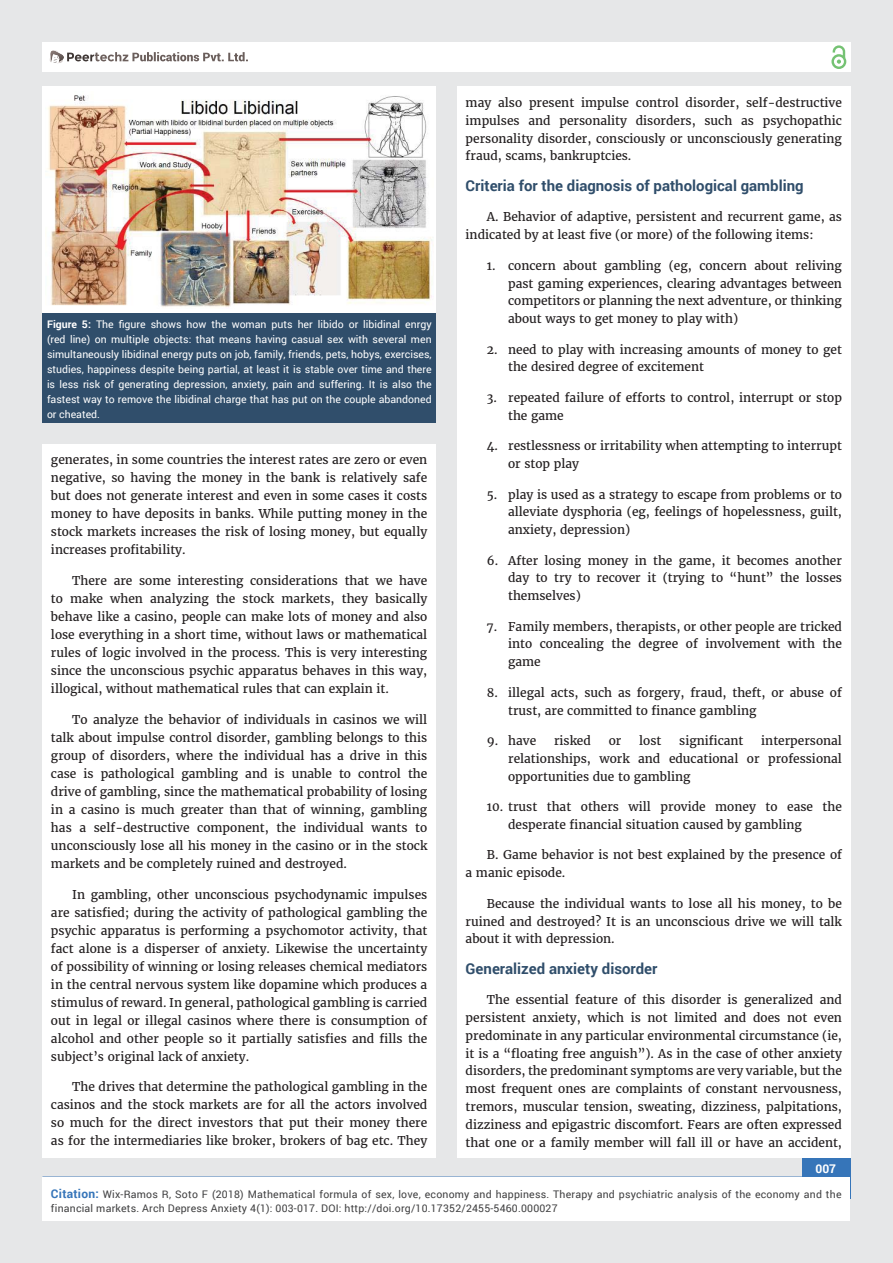
<style>
.page{position:relative;width:893px;height:1263px;background:#e6e7e8}
.page>*{position:absolute;margin:0;border:0;box-sizing:border-box;transform-origin:0 0}
.t1{font:700 15px "Roboto";color:#304e6b}
.t2{font:12px/18px "Merriweather";color:#231f20;text-align:justify}
.t3{font:700 12px "Roboto";color:#fff}
.t4{font:10.5px/15px "Roboto";color:#fff;text-align:justify}
.t5{font:10.5px/13.5px "Roboto";letter-spacing:.02em;color:#404041}
.s1{font-weight:700}
.s2{font-weight:700;font-size:12px;color:#3675b9}
</style>
<div class="page">
<div style="left:42px;top:43px;width:808px;height:29px;background:#fff"></div>
<div style="left:831px;top:54px;width:15px;height:15px;border:2px solid #75c273;border-radius:50%"></div>
<svg style="left:831px;top:45px;width:15px;height:19px"></svg>
<div style="left:802px;top:1157px;width:48px;height:41px;background:#3675b9"></div>
<svg style="left:49px;top:50px;width:199px;height:14px"></svg>
<div style="left:42px;top:1177px;width:808px;height:43px;background:#fff"></div>
<div style="left:42px;top:444px;width:394px;height:714px;background:#fff"></div>
<div style="left:457px;top:87px;width:393px;height:1071px;background:#fff"></div>
<div style="left:43px;top:87px;width:393px;height:226px;background:#fff"></div>
<div style="left:43px;top:313px;width:393px;height:110px;background:#304e6b"></div>
<img style="left:48px;top:95px;width:384px;height:212px">
<p class="t4" style="left:47px;top:317px;width:386px"><span class="s1">Figure 5:</span> The figure shows how the woman puts her libido or libidinal enrgy (red line) on multiple objects: that means having casual sex with several men simultaneously libidinal energy puts on job, family, friends, pets, hobys, exercises, studies, happiness despite being partial, at least it is stable over time and there is less risk of generating depression, anxiety, pain and suffering. It is also the fastest way to remove the libidinal charge that has put on the couple abandoned or cheated.</p>
<p class="t2" style="left:51px;top:451px;width:378px">generates, in some countries the interest rates are zero or even negative, so having the money in the bank is relatively safe but does not generate interest and even in some cases it costs money to have deposits in banks. While putting money in the stock markets increases the risk of losing money, but equally increases profitability.</p>
<p class="t2" style="left:51px;top:572px;width:378px;text-indent:21px">There are some interesting considerations that we have to make when analyzing the stock markets, they basically behave like a casino, people can make lots of money and also lose everything in a short time, without laws or mathematical rules of logic involved in the process. This is very interesting since the unconscious psychic apparatus behaves in this way, illogical, without mathematical rules that can explain it.</p>
<p class="t2" style="left:51px;top:711px;width:378px;text-indent:21px">To analyze the behavior of individuals in casinos we will talk about impulse control disorder, gambling belongs to this group of disorders, where the individual has a drive in this case is pathological gambling and is unable to control the drive of gambling, since the mathematical probability of losing in a casino is much greater than that of winning, gambling has a self-destructive component, the individual wants to unconsciously lose all his money in the casino or in the stock markets and be completely ruined and destroyed.</p>
<p class="t2" style="left:51px;top:885px;width:378px;text-indent:21px">In gambling, other unconscious psychodynamic impulses are satisfied; during the activity of pathological gambling the psychic apparatus is performing a psychomotor activity, that fact alone is a disperser of anxiety. Likewise the uncertainty of possibility of winning or losing releases chemical mediators in the central nervous system like dopamine which produces a stimulus of reward. In general, pathological gambling is carried out in legal or illegal casinos where there is consumption of alcohol and other people so it partially satisfies and fills the subject’s original lack of anxiety.</p>
<p class="t2" style="left:51px;top:1078px;width:378px;text-indent:21px">The drives that determine the pathological gambling in the casinos and the stock markets are for all the actors involved so much for the direct investors that put their money there as for the intermediaries like broker, brokers of bag etc. They</p>
<p class="t2" style="left:466px;top:94px;width:378px">may also present impulse control disorder, self-destructive impulses and personality disorders, such as psychopathic personality disorder, consciously or unconsciously generating fraud, scams, bankruptcies.</p>
<p class="t1" style="left:466px;top:175px;width:339px">Criteria for the diagnosis of pathological gambling</p>
<p class="t2" style="left:466px;top:208px;width:378px;text-indent:21px">A. Behavior of adaptive, persistent and recurrent game, as indicated by at least five (or more) of the following items:</p>
<p class="t2" style="left:508px;top:257px;width:335px;text-indent:-21px">1. concern about gambling (eg, concern about reliving past gaming experiences, clearing advantages between competitors or planning the next adventure, or thinking about ways to get money to play with)</p>
<p class="t2" style="left:508px;top:340px;width:335px;text-indent:-21px">2. need to play with increasing amounts of money to get the desired degree of excitement</p>
<p class="t2" style="left:508px;top:389px;width:335px;text-indent:-21px">3. repeated failure of efforts to control, interrupt or stop the game</p>
<p class="t2" style="left:508px;top:437px;width:335px;text-indent:-21px">4. restlessness or irritability when attempting to interrupt or stop play</p>
<p class="t2" style="left:508px;top:485px;width:335px;text-indent:-21px">5. play is used as a strategy to escape from problems or to alleviate dysphoria (eg, feelings of hopelessness, guilt, anxiety, depression)</p>
<p class="t2" style="left:508px;top:552px;width:335px;text-indent:-21px">6. After losing money in the game, it becomes another day to try to recover it (trying to “hunt” the losses themselves)</p>
<p class="t2" style="left:508px;top:618px;width:335px;text-indent:-21px">7. Family members, therapists, or other people are tricked into concealing the degree of involvement with the game</p>
<p class="t2" style="left:508px;top:684px;width:335px;text-indent:-21px">8. illegal acts, such as forgery, fraud, theft, or abuse of trust, are committed to finance gambling</p>
<p class="t2" style="left:487px;top:732px;width:51px">9. have</p>
<p class="t2" style="left:554px;top:732px;width:38px">risked</p>
<p class="t2" style="left:609px;top:732px;width:14px">or</p>
<p class="t2" style="left:639px;top:732px;width:24px">lost</p>
<p class="t2" style="left:679px;top:732px;width:66px">significant</p>
<p class="t2" style="left:508px;top:732px;width:335px;text-indent:253px">interpersonal relationships, work and educational or professional opportunities due to gambling</p>
<p class="t2" style="left:508px;top:798px;width:335px;text-indent:-21px">10. trust that others will provide money to ease the desperate financial situation caused by gambling</p>
<p class="t2" style="left:466px;top:846px;width:378px;text-indent:21px">B. Game behavior is not best explained by the presence of a manic episode.</p>
<p class="t2" style="left:466px;top:895px;width:378px;text-indent:21px">Because the individual wants to lose all his money, to be ruined and destroyed? It is an unconscious drive we will talk about it with depression.</p>
<p class="t1" style="left:466px;top:958px;width:193px">Generalized anxiety disorder</p>
<p class="t2" style="left:466px;top:991px;width:378px;text-indent:21px">The essential feature of this disorder is generalized and persistent anxiety, which is not limited and does not even predominate in any particular environmental circumstance (ie, it is a “floating free anguish”). As in the case of other anxiety disorders, the predominant symptoms are very variable, but the most frequent ones are complaints of constant nervousness, tremors, muscular tension, sweating, dizziness, palpitations, dizziness and epigastric discomfort. Fears are often expressed that one or a family member will fall ill or have an accident,</p>
<p class="t3" style="left:815px;top:1161px;width:22px">007</p>
<p class="t5" style="left:51px;top:1188px;width:792px"><span class="s2">Citation:</span> Wix-Ramos R, Soto F (2018) Mathematical formula of sex, love, economy and happiness. Therapy and psychiatric analysis of the economy and the financial markets. Arch Depress Anxiety 4(1): 003-017. DOI: http://doi.org/10.17352/2455-5460.000027</p>
</div>
